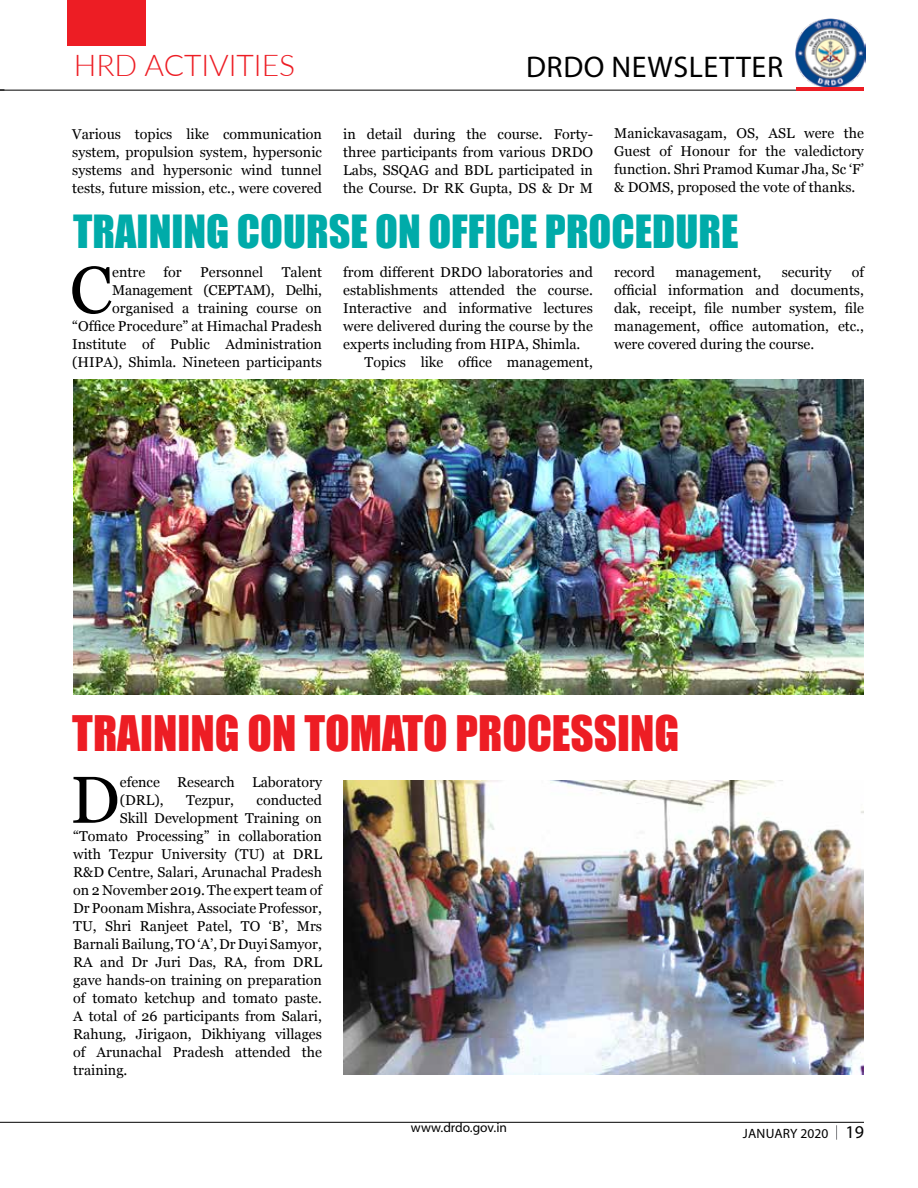
<style>
.page{position:relative;width:918px;height:1188px;background:#fff}
.page>*{position:absolute;margin:0;border:0;box-sizing:border-box;transform-origin:0 0}
.t1{font:66.15px "Georgia";color:#000}
.t2{font:45px "Impact";color:#ed1d24}
.t3{font:42px "Impact";color:#00aba9}
.t4{font:30px "Myriad Pro";letter-spacing:.02em;color:#000}
.t5{font:300 30px "Lato";color:#ed1d24}
.t6{font:18px "Myriad Pro";color:#000}
.t7{font:14.25px/18px "Georgia";color:#000;text-align:justify}
.t8{font:13.5px "Myriad Pro";color:#000}
</style>
<div class="page">
<hr style="left:0;top:90px;width:864px;height:1px;background:#000">
<hr style="left:0;top:1122px;width:864px;height:1px;background:#000">
<svg style="left:836px;top:1125px;width:1px;height:15px"></svg>
<div style="left:72px;top:0;width:74px;height:46px;background:#ed1d24"></div>
<hr style="left:796px;top:87px;width:68px;height:3px;background:#ed1d24">
<img style="left:796px;top:18px;width:69px;height:69px">
<div style="left:67px;top:0;width:74px;height:46px;background:#ed1d24"></div>
<img style="left:73px;top:379px;width:791px;height:316px">
<img style="left:343px;top:780px;width:521px;height:294px">
<h3 class="t5" style="left:74px;top:44px;width:223px">HRD ACTIVITIES</h3>
<h3 class="t4" style="left:526px;top:48px;width:256px">DRDO newsletter</h3>
<p class="t7" style="left:72px;top:125px;width:251px">Various topics like communication system, propulsion system, hypersonic systems and hypersonic wind tunnel tests, future mission, etc., were covered</p>
<p class="t7" style="left:343px;top:125px;width:251px">in detail during the course. Forty&shy;three participants from various DRDO Labs, SSQAG and BDL participated in the Course. Dr RK Gupta, DS &amp; Dr M</p>
<p class="t7" style="left:614px;top:124px;width:251px">Manickavasagam, OS, ASL were the Guest of Honour for the valedictory function. Shri Pramod Kumar Jha, Sc ‘F’ &amp; DOMS, proposed the vote of thanks.</p>
<h3 class="t3" style="left:73px;top:199px;width:667px">TRAINING COURSE ON OFFICE PROCEDURE</h3>
<p class="t7" style="left:343px;top:263px;width:251px">from different DRDO laboratories and</p>
<p class="t7" style="left:343px;top:281px;width:251px">establishments attended the course.</p>
<p class="t7" style="left:343px;top:299px;width:251px">Interactive and informative lectures</p>
<p class="t7" style="left:343px;top:317px;width:251px">were delivered during the course by the</p>
<p class="t7" style="left:343px;top:335px;width:239px">experts including from HIPA, Shimla.</p>
<p class="t7" style="left:365px;top:353px;width:230px">Topics like office management,</p>
<h1 class="t1" style="left:70px;top:253px;width:44px">C</h1>
<p class="t7" style="left:112px;top:263px;width:34px">entre</p>
<p class="t7" style="left:164px;top:263px;width:20px">for</p>
<p class="t7" style="left:200px;top:263px;width:65px">Personnel</p>
<p class="t7" style="left:614px;top:263px;width:251px;text-indent:237px">of official information and documents, dak, receipt, file number system, file management, office automation, etc., were covered during the course.</p>
<p class="t7" style="left:614px;top:263px;width:42px">record</p>
<p class="t7" style="left:675px;top:263px;width:88px">management,</p>
<p class="t7" style="left:782px;top:263px;width:51px">security</p>
<p class="t7" style="left:72px;top:263px;width:251px;text-align:right">Talent<br>Management (CEPTAM), Delhi, organised a training course on “Office Procedure” at Himachal Pradesh<br>Institute of Public Administration (HIPA), Shimla. Nineteen participants</p>
<h2 class="t2" style="left:72px;top:698px;width:259px">TRAINING ON TOMA</h2>
<h2 class="t2" style="left:402px;top:698px;width:278px">TO PROCESSING</h2>
<h1 class="t1" style="left:70px;top:762px;width:51px">D</h1>
<p class="t7" style="left:120px;top:773px;width:204px">efence Research Laboratory (DRL),</p>
<p class="t7" style="left:186px;top:791px;width:50px">Tezpur,</p>
<p class="t7" style="left:257px;top:791px;width:67px">conducted</p>
<p class="t7" style="left:120px;top:809px;width:204px">Skill Development Training on</p>
<p class="t7" style="left:73px;top:827px;width:250px">“Tomato Processing” in collaboration</p>
<p class="t7" style="left:73px;top:845px;width:250px">with Tezpur University (TU) at DRL</p>
<p class="t7" style="left:73px;top:863px;width:250px">R&amp;D Centre, Salari, Arunachal Pradesh</p>
<p class="t7" style="left:73px;top:881px;width:250px">on 2 November 2019. The expert team of</p>
<p class="t7" style="left:73px;top:899px;width:250px">Dr Poonam Mishra, Associate Professor,</p>
<p class="t7" style="left:73px;top:917px;width:250px">TU, Shri Ranjeet Patel, TO ‘B’, Mrs</p>
<p class="t7" style="left:73px;top:935px;width:250px">Barnali Bailung, TO ‘A’, Dr Duyi Samyor,</p>
<p class="t7" style="left:73px;top:953px;width:250px">RA and Dr Juri Das, RA, from DRL</p>
<p class="t7" style="left:73px;top:971px;width:250px">gave hands-on training on preparation</p>
<p class="t7" style="left:73px;top:989px;width:250px">of tomato ketchup and tomato paste.</p>
<p class="t7" style="left:73px;top:1007px;width:250px">A total of 26 participants from Salari,</p>
<p class="t7" style="left:73px;top:1025px;width:250px">Rahung, Jirigaon, Dikhiyang villages</p>
<p class="t7" style="left:73px;top:1043px;width:250px">of Arunachal Pradesh attended the</p>
<p class="t7" style="left:73px;top:1061px;width:56px">training.</p>
<p class="t8" style="left:411px;top:1119px;width:98px">www.drdo.gov.in</p>
<p class="t8" style="left:743px;top:1125px;width:87px">JANUARY 2020</p>
<p class="t6" style="left:846px;top:1121px;width:20px">19</p>
</div>
